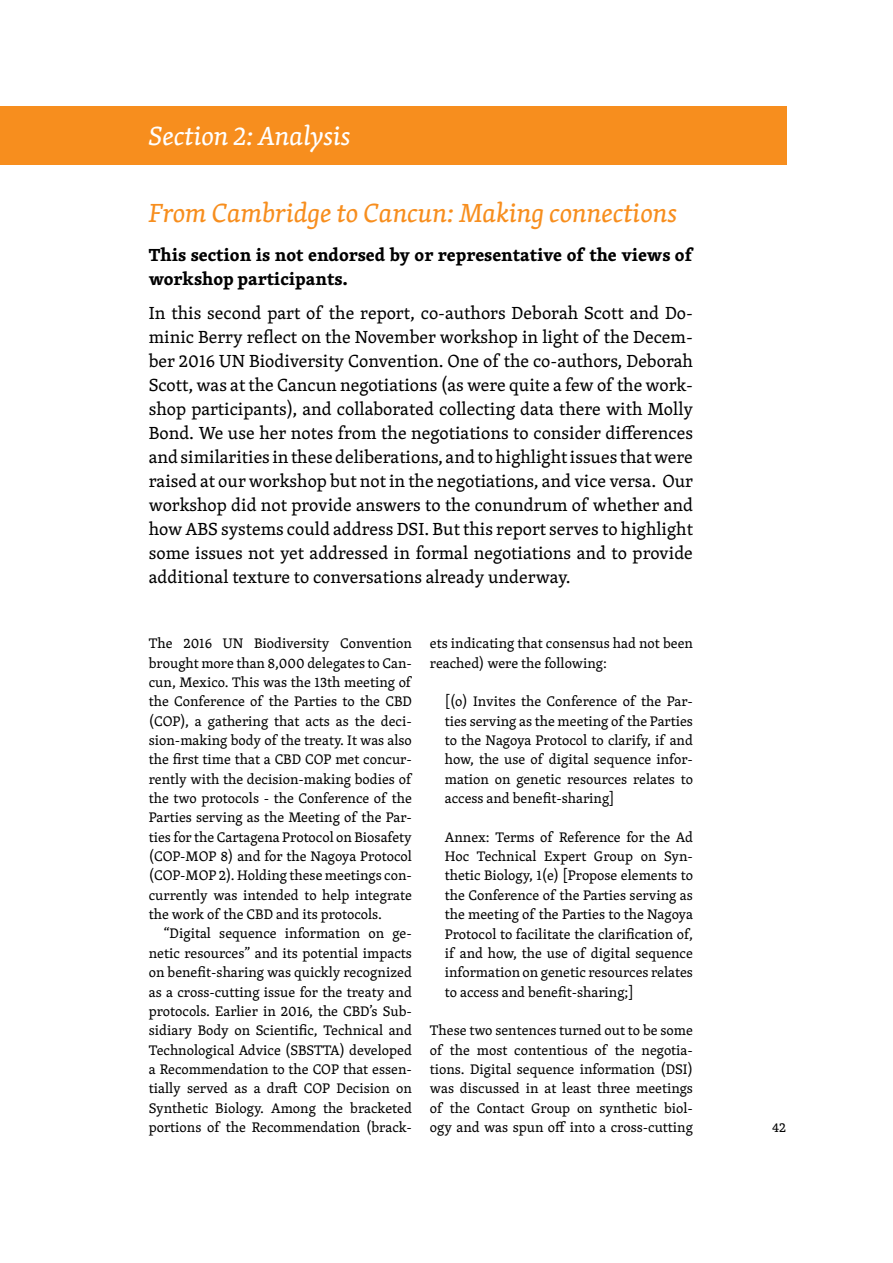
<style>
.page{position:relative;width:893px;height:1263px;background:#fff}
.page>*{position:absolute;margin:0;border:0;box-sizing:border-box;transform-origin:0 0}
.t1{font:italic 27px "Skolar Latin Pro";color:#f78e1e}
.t2{font:italic 27px "Skolar Latin Pro";color:#fff}
.t3{font:18px/24px "Skolar Latin Pro";color:#000;text-align:justify}
.t4{font:700 18px/24px "Skolar Latin Pro";color:#000}
.t5{font:14.25px/19.4px "Skolar Latin Pro";color:#000;text-align:justify}
.t6{font:13.5px "Skolar Latin Pro";color:#000}
</style>
<div class="page">
<div style="left:0;top:106px;width:787px;height:58px;background:#f78e1e"></div>
<h1 class="t2" style="left:149px;top:116px;width:203px">Section 2: Analysis</h1>
<h1 class="t1" style="left:149px;top:193px;width:530px">From Cambridge to Cancun: Making connections</h1>
<p class="t4" style="left:149px;top:242px;width:545px">This section is not endorsed by or representative of the views of workshop participants.</p>
<p class="t3" style="left:149px;top:301px;width:546px">In this second part of the report, co-authors Deborah Scott and Do&shy;minic Berry reflect on the November workshop in light of the Decem&shy;ber 2016 UN Biodiversity Convention. One of the co-authors, Deborah Scott, was at the Cancun negotiations (as were quite a few of the work&shy;shop participants), and collaborated collecting data there with Molly Bond. We use her notes from the negotiations to consider differences and similarities in these deliberations, and to highlight issues that were raised at our workshop but not in the negotiations, and vice versa. Our workshop did not provide answers to the conundrum of whether and how ABS systems could address DSI. But this report serves to highlight some issues not yet addressed in formal negotiations and to provide additional texture to conversations already underway.</p>
<p class="t5" style="left:149px;top:633px;width:265px">The 2016 UN Biodiversity Convention brought more than 8,000 delegates to Can&shy;cun, Mexico. This was the 13th meeting of the Conference of the Parties to the CBD (COP), a gathering that acts as the deci&shy;sion-making body of the treaty. It was also the first time that a CBD COP met concur&shy;rently with the decision-making bodies of the two protocols - the Conference of the Parties serving as the Meeting of the Par&shy;ties for the Cartagena Protocol on Biosafety (COP-MOP 8) and for the Nagoya Protocol (COP-MOP 2). Holding these meetings con&shy;currently was intended to help integrate the work of the CBD and its protocols.</p>
<p class="t5" style="left:149px;top:924px;width:265px;text-indent:15px">“Digital sequence information on ge&shy;netic resources” and its potential impacts on benefit-sharing was quickly recognized as a cross-cutting issue for the treaty and protocols. Earlier in 2016, the CBD’s Sub&shy;sidiary Body on Scientific, Technical and Technological Advice (SBSTTA) developed a Recommendation to the COP that essen&shy;tially served as a draft COP Decision on Synthetic Biology. Among the bracketed portions of the Recommendation (brack-</p>
<p class="t5" style="left:430px;top:633px;width:265px">ets indicating that consensus had not been reached) were the following:</p>
<p class="t5" style="left:445px;top:691px;width:250px">[(o) Invites the Conference of the Par&shy;ties serving as the meeting of the Parties to the Nagoya Protocol to clarify, if and how, the use of digital sequence infor&shy;mation on genetic resources relates to access and benefit-sharing]</p>
<p class="t5" style="left:445px;top:827px;width:250px">Annex: Terms of Reference for the Ad Hoc Technical Expert Group on Syn&shy;thetic Biology, 1(e) [Propose elements to the Conference of the Parties serving as the meeting of the Parties to the Nagoya Protocol to facilitate the clarification of, if and how, the use of digital sequence information on genetic resources relates to access and benefit-sharing;]</p>
<p class="t5" style="left:430px;top:1020px;width:265px">These two sentences turned out to be some of the most contentious of the negotia&shy;tions. Digital sequence information (DSI) was discussed in at least three meetings of the Contact Group on synthetic biol&shy;ogy and was spun off into a cross-cutting</p>
<p class="t6" style="left:772px;top:1117px;width:16px">42</p>
</div>
